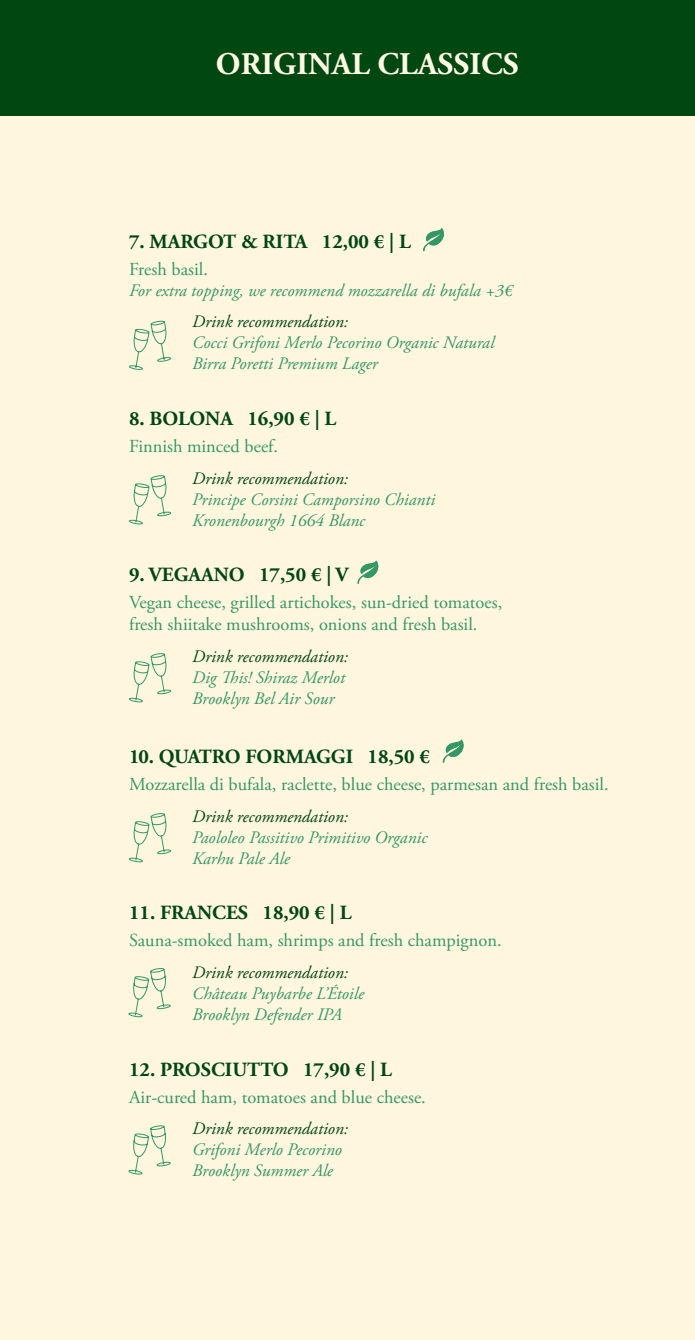
<style>
.page{position:relative;width:695px;height:1340px;background:#fff}
.page>*{position:absolute;margin:0;border:0;box-sizing:border-box;transform-origin:0 0}
.t1{font:700 31.5px "Adobe Garamond Pro";color:#fff9e3}
.t2{font:700 20.12px "Adobe Garamond Pro";color:#004712}
.t3{font:18.38px/22.1px "Adobe Garamond Pro";color:#349865}
.t4{font:italic 17.5px/21px "Adobe Garamond Pro";color:#349865}
.t5{font:italic 17.5px "Adobe Garamond Pro";color:#004712}
</style>
<div class="page">
<div style="left:0;top:0;width:694px;height:1339px;background:#fff6de"></div>
<div style="left:0;top:0;width:694px;height:116px;background:#004712"></div>
<svg style="left:129px;top:320px;width:42px;height:50px"></svg>
<svg style="left:129px;top:475px;width:42px;height:49px"></svg>
<svg style="left:129px;top:653px;width:42px;height:49px"></svg>
<svg style="left:129px;top:813px;width:42px;height:49px"></svg>
<svg style="left:423px;top:228px;width:21px;height:23px"></svg>
<svg style="left:357px;top:560px;width:21px;height:23px"></svg>
<svg style="left:442px;top:739px;width:21px;height:23px"></svg>
<svg style="left:129px;top:968px;width:42px;height:49px"></svg>
<svg style="left:129px;top:1125px;width:42px;height:49px"></svg>
<h1 class="t1" style="left:216px;top:45px;width:304px">ORIGINAL CLASSICS</h1>
<p class="t2" style="left:129px;top:230px;width:283px">7. MARGOT &amp; RITA 12,00 € | L</p>
<p class="t3" style="left:129px;top:259px;width:80px">Fresh basil.</p>
<p class="t4" style="left:129px;top:280px;width:385px">For extra topping, we recommend mozzarella di bufala +3€</p>
<p class="t5" style="left:192px;top:311px;width:157px">Drink recommendation:</p>
<p class="t4" style="left:192px;top:333px;width:303px">Cocci Grifoni Merlo Pecorino Organic Natural<br>Birra Poretti Premium Lager</p>
<p class="t2" style="left:129px;top:407px;width:209px">8. BOLONA 16,90 € | L</p>
<p class="t3" style="left:129px;top:436px;width:150px">Finnish minced beef.</p>
<p class="t5" style="left:192px;top:467px;width:157px">Drink recommendation:</p>
<p class="t4" style="left:192px;top:489px;width:244px">Principe Corsini Camporsino Chianti<br>Kronenbourgh 1664 Blanc</p>
<p class="t2" style="left:129px;top:563px;width:221px">9. VEGAANO 17,50 € | V</p>
<p class="t3" style="left:129px;top:592px;width:374px">Vegan cheese, grilled artichokes, sun-dried tomatoes, fresh shiitake mushrooms, onions and fresh basil.</p>
<p class="t5" style="left:192px;top:646px;width:157px">Drink recommendation:</p>
<p class="t4" style="left:192px;top:667px;width:154px">Dig This! Shiraz Merlot<br>Brooklyn Bel Air Sour</p>
<p class="t2" style="left:129px;top:745px;width:302px">10. QUATRO FORMAGGI 18,50 €</p>
<p class="t3" style="left:129px;top:774px;width:481px">Mozzarella di bufala, raclette, blue cheese, parmesan and fresh basil.</p>
<p class="t5" style="left:192px;top:805px;width:157px">Drink recommendation:</p>
<p class="t4" style="left:192px;top:827px;width:237px">Paololeo Passitivo Primitivo Organic<br>Karhu Pale Ale</p>
<p class="t2" style="left:129px;top:901px;width:224px">11. FRANCES 18,90 € | L</p>
<p class="t3" style="left:129px;top:930px;width:374px">Sauna-smoked ham, shrimps and fresh champignon.</p>
<p class="t5" style="left:192px;top:961px;width:157px">Drink recommendation:</p>
<p class="t4" style="left:192px;top:983px;width:173px">Château Puybarbe L’Étoile<br>Brooklyn Defender IPA</p>
<p class="t2" style="left:129px;top:1057px;width:264px">12. PROSCIUTTO 17,90 € | L</p>
<p class="t3" style="left:129px;top:1086px;width:298px">Air-cured ham, tomatoes and blue cheese.</p>
<p class="t5" style="left:192px;top:1118px;width:157px">Drink recommendation:</p>
<p class="t4" style="left:192px;top:1139px;width:151px">Grifoni Merlo Pecorino<br>Brooklyn Summer Ale</p>
</div>
